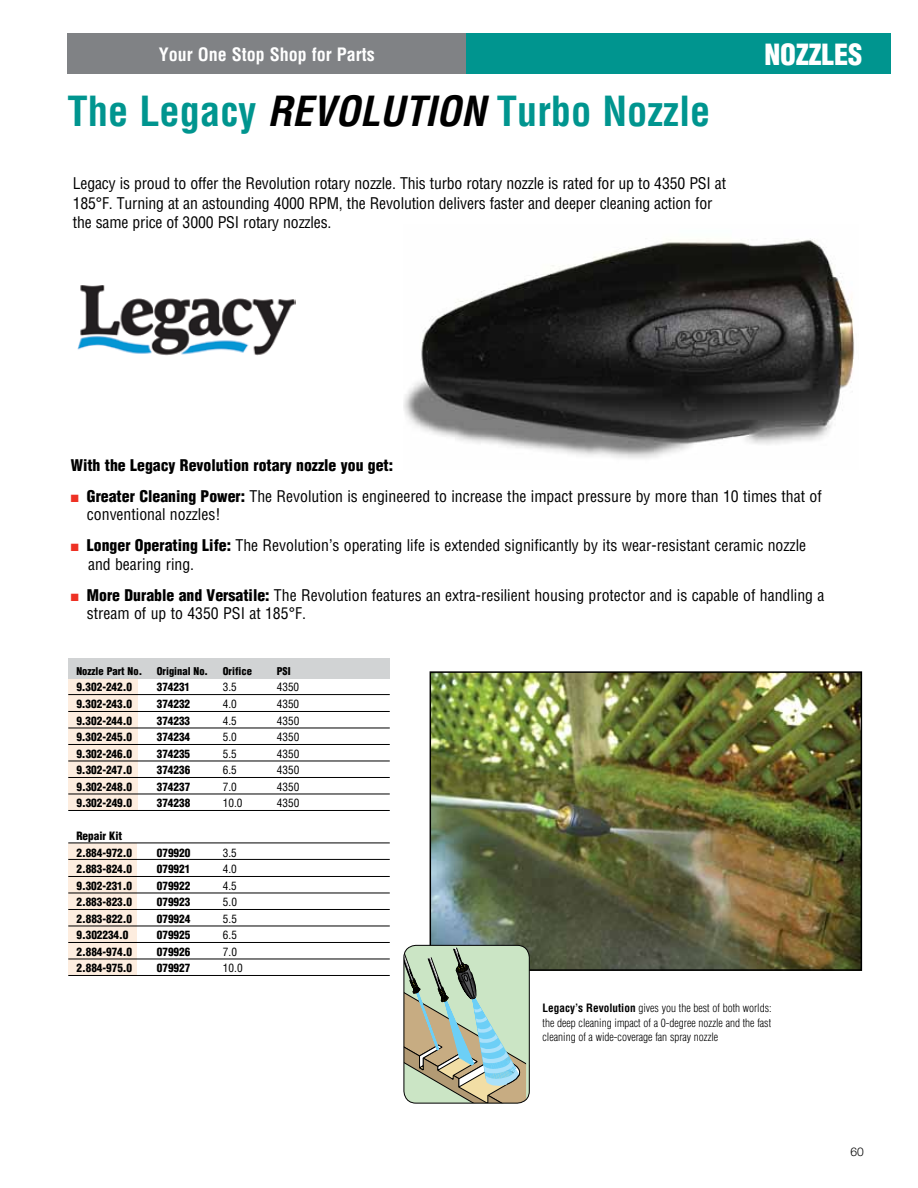
<style>
.page{position:relative;width:918px;height:1188px;background:#fff}
.page>*{position:absolute;margin:0;border:0;box-sizing:border-box;transform-origin:0 0}
.t1{font:700 condensed 40.5px "Helvetica";color:#00958f}
.t2{font:900 condensed 28.5px "Helvetica";color:#fff}
.t3{font:700 condensed 18px "Helvetica";color:#fff}
.t4{font:condensed 15.75px/18.8px "Helvetica";color:#000}
.t5{font:900 condensed 15.75px "Helvetica";color:#000}
.t6{font:300 12px "Helvetica Neue LT Pro";color:#000}
.t7{font:900 condensed 11.25px/16.5px "Helvetica";letter-spacing:-.005em;color:#000}
.t8{font:300 condensed 11.25px/14.2px "Helvetica";color:#000;text-align:justify}
.t9{font:condensed 11.25px "Helvetica";color:#000}
.t10{font:900 condensed 10.5px "Helvetica";color:#000}
.s1{font-style:italic;color:#000}
.s2{color:#ee3124}
.s3{font-weight:900}
.s4{font-weight:700}
</style>
<div class="page">
<div style="left:466px;top:33px;width:425px;height:41px;background:#00958f"></div>
<div style="left:68px;top:33px;width:398px;height:41px;background:#808285"></div>
<div style="left:68px;top:676px;width:70px;height:134px;background:#fdeddf"></div>
<div style="left:68px;top:658px;width:322px;height:20px;background:#d1d3d4"></div>
<img style="left:77px;top:285px;width:218px;height:71px">
<img style="left:433px;top:674px;width:426px;height:294px">
<div style="left:430px;top:671px;width:432px;height:300px;border:2px solid #000"></div>
<img style="left:403px;top:239px;width:452px;height:220px">
<svg style="left:404px;top:945px;width:125px;height:158px;background:#b3c4ac"></svg>
<div style="left:404px;top:945px;width:126px;height:159px;border:1px solid #000;border-radius:12px"></div>
<div style="left:68px;top:843px;width:69px;height:132px;background:#fdeddf"></div>
<hr style="left:68px;top:694px;width:322px;height:1px;background:#000">
<hr style="left:68px;top:711px;width:322px;height:1px;background:#000">
<hr style="left:68px;top:728px;width:322px;height:1px;background:#000">
<hr style="left:68px;top:744px;width:322px;height:1px;background:#000">
<hr style="left:68px;top:761px;width:322px;height:1px;background:#000">
<hr style="left:68px;top:777px;width:322px;height:1px;background:#000">
<hr style="left:68px;top:794px;width:322px;height:1px;background:#000">
<hr style="left:68px;top:810px;width:322px;height:1px;background:#000">
<hr style="left:68px;top:843px;width:322px;height:1px;background:#000">
<hr style="left:68px;top:859px;width:322px;height:1px;background:#000">
<hr style="left:68px;top:876px;width:322px;height:1px;background:#000">
<hr style="left:68px;top:893px;width:322px;height:1px;background:#000">
<hr style="left:68px;top:909px;width:322px;height:1px;background:#000">
<hr style="left:68px;top:926px;width:322px;height:1px;background:#000">
<hr style="left:68px;top:942px;width:322px;height:1px;background:#000">
<hr style="left:68px;top:959px;width:322px;height:1px;background:#000">
<hr style="left:68px;top:975px;width:322px;height:1px;background:#000">
<p class="t3" style="left:159px;top:43px;width:217px">Your One Stop Shop for Parts</p>
<h2 class="t2" style="left:764px;top:37px;width:100px">NOZZLES</h2>
<h1 class="t1" style="left:68px;top:86px;width:645px">The Legacy <span class="s1">REVOLUTION</span> Turbo Nozzle</h1>
<p class="t4" style="left:73px;top:174px;width:655px;line-height:19.5px">Legacy is proud to offer the Revolution rotary nozzle. This turbo rotary nozzle is rated for up to 4350 PSI at<br>185°F. Turning at an astounding 4000 RPM, the Revolution delivers faster and deeper cleaning action for the same price of 3000 PSI rotary nozzles.</p>
<p class="t5" style="left:71px;top:455px;width:324px">With the Legacy Revolution rotary nozzle you get:</p>
<p class="t4" style="left:87px;top:486px;width:736px;text-indent:-16px"><span class="s2">■</span> <span class="s3">Greater Cleaning Power:</span> The Revolution is engineered to increase the impact pressure by more than 10 times that of conventional nozzles!</p>
<p class="t4" style="left:88px;top:536px;width:720px;text-indent:-17px"><span class="s2">■</span> <span class="s3">Longer Operating Life:</span> The Revolution’s operating life is extended significantly by its wear-resistant ceramic nozzle and bearing ring.</p>
<p class="t4" style="left:87px;top:585px;width:739px;text-indent:-16px"><span class="s2">■</span> <span class="s3">More Durable and Versatile:</span> The Revolution features an extra-resilient housing protector and is capable of handling a stream of up to 4350 PSI at 185°F.</p>
<p class="t10" style="left:76px;top:665px;width:67px">Nozzle Part No.</p>
<p class="t10" style="left:157px;top:665px;width:53px">Original No.</p>
<p class="t10" style="left:223px;top:665px;width:31px">Orifice</p>
<p class="t10" style="left:277px;top:665px;width:16px">PSI</p>
<p class="t7" style="left:76px;top:679px;width:57px">9.302-242.0</p>
<p class="t7" style="left:157px;top:679px;width:35px">374231</p>
<p class="t9" style="left:223px;top:680px;width:16px">3.5</p>
<p class="t9" style="left:277px;top:680px;width:24px">4350</p>
<p class="t7" style="left:76px;top:695px;width:57px">9.302-243.0</p>
<p class="t7" style="left:157px;top:695px;width:35px">374232</p>
<p class="t9" style="left:223px;top:697px;width:16px">4.0</p>
<p class="t9" style="left:277px;top:697px;width:24px">4350</p>
<p class="t7" style="left:76px;top:712px;width:57px">9.302-244.0</p>
<p class="t7" style="left:157px;top:712px;width:35px">374233</p>
<p class="t9" style="left:223px;top:713px;width:16px">4.5</p>
<p class="t9" style="left:277px;top:713px;width:24px">4350</p>
<p class="t7" style="left:76px;top:728px;width:57px">9.302-245.0</p>
<p class="t7" style="left:157px;top:728px;width:35px">374234</p>
<p class="t9" style="left:223px;top:730px;width:16px">5.0</p>
<p class="t9" style="left:277px;top:730px;width:24px">4350</p>
<p class="t7" style="left:76px;top:745px;width:57px">9.302-246.0</p>
<p class="t7" style="left:157px;top:745px;width:35px">374235</p>
<p class="t9" style="left:223px;top:746px;width:16px">5.5</p>
<p class="t9" style="left:277px;top:746px;width:24px">4350</p>
<p class="t7" style="left:76px;top:762px;width:57px">9.302-247.0</p>
<p class="t7" style="left:157px;top:762px;width:35px">374236</p>
<p class="t9" style="left:223px;top:763px;width:16px">6.5</p>
<p class="t9" style="left:277px;top:763px;width:24px">4350</p>
<p class="t7" style="left:76px;top:778px;width:57px">9.302-248.0</p>
<p class="t7" style="left:157px;top:778px;width:35px">374237</p>
<p class="t9" style="left:223px;top:779px;width:16px">7.0</p>
<p class="t9" style="left:277px;top:779px;width:24px">4350</p>
<p class="t7" style="left:76px;top:795px;width:57px">9.302-249.0</p>
<p class="t7" style="left:157px;top:795px;width:35px">374238</p>
<p class="t9" style="left:223px;top:796px;width:21px">10.0</p>
<p class="t9" style="left:277px;top:796px;width:24px">4350</p>
<p class="t7" style="left:76px;top:828px;width:57px">Repair Kit<br>2.884-972.0</p>
<p class="t7" style="left:157px;top:844px;width:35px">079920</p>
<p class="t9" style="left:223px;top:845px;width:16px">3.5</p>
<p class="t7" style="left:76px;top:861px;width:57px">2.883-824.0</p>
<p class="t7" style="left:157px;top:861px;width:35px">079921</p>
<p class="t9" style="left:223px;top:862px;width:16px">4.0</p>
<p class="t7" style="left:76px;top:877px;width:57px">9.302-231.0</p>
<p class="t7" style="left:157px;top:877px;width:35px">079922</p>
<p class="t9" style="left:223px;top:878px;width:16px">4.5</p>
<p class="t7" style="left:76px;top:894px;width:57px">2.883-823.0</p>
<p class="t7" style="left:157px;top:894px;width:35px">079923</p>
<p class="t9" style="left:223px;top:895px;width:16px">5.0</p>
<p class="t7" style="left:77px;top:910px;width:57px">2.883-822.0</p>
<p class="t7" style="left:157px;top:910px;width:35px">079924</p>
<p class="t9" style="left:223px;top:911px;width:16px">5.5</p>
<p class="t7" style="left:77px;top:927px;width:53px">9.302234.0</p>
<p class="t7" style="left:157px;top:927px;width:35px">079925</p>
<p class="t9" style="left:223px;top:928px;width:16px">6.5</p>
<p class="t7" style="left:77px;top:943px;width:57px">2.884-974.0</p>
<p class="t7" style="left:157px;top:943px;width:35px">079926</p>
<p class="t9" style="left:223px;top:944px;width:16px">7.0</p>
<p class="t7" style="left:77px;top:960px;width:57px">2.884-975.0</p>
<p class="t7" style="left:157px;top:960px;width:35px">079927</p>
<p class="t9" style="left:223px;top:961px;width:21px">10.0</p>
<p class="t8" style="left:543px;top:1001px;width:231px"><span class="s4">Legacy’s Revolution</span> gives you the best of both worlds: the deep cleaning impact of a 0-degree nozzle and the fast cleaning of a wide-coverage fan spray nozzle</p>
<p class="t6" style="left:851px;top:1144px;width:15px">60</p>
</div>
